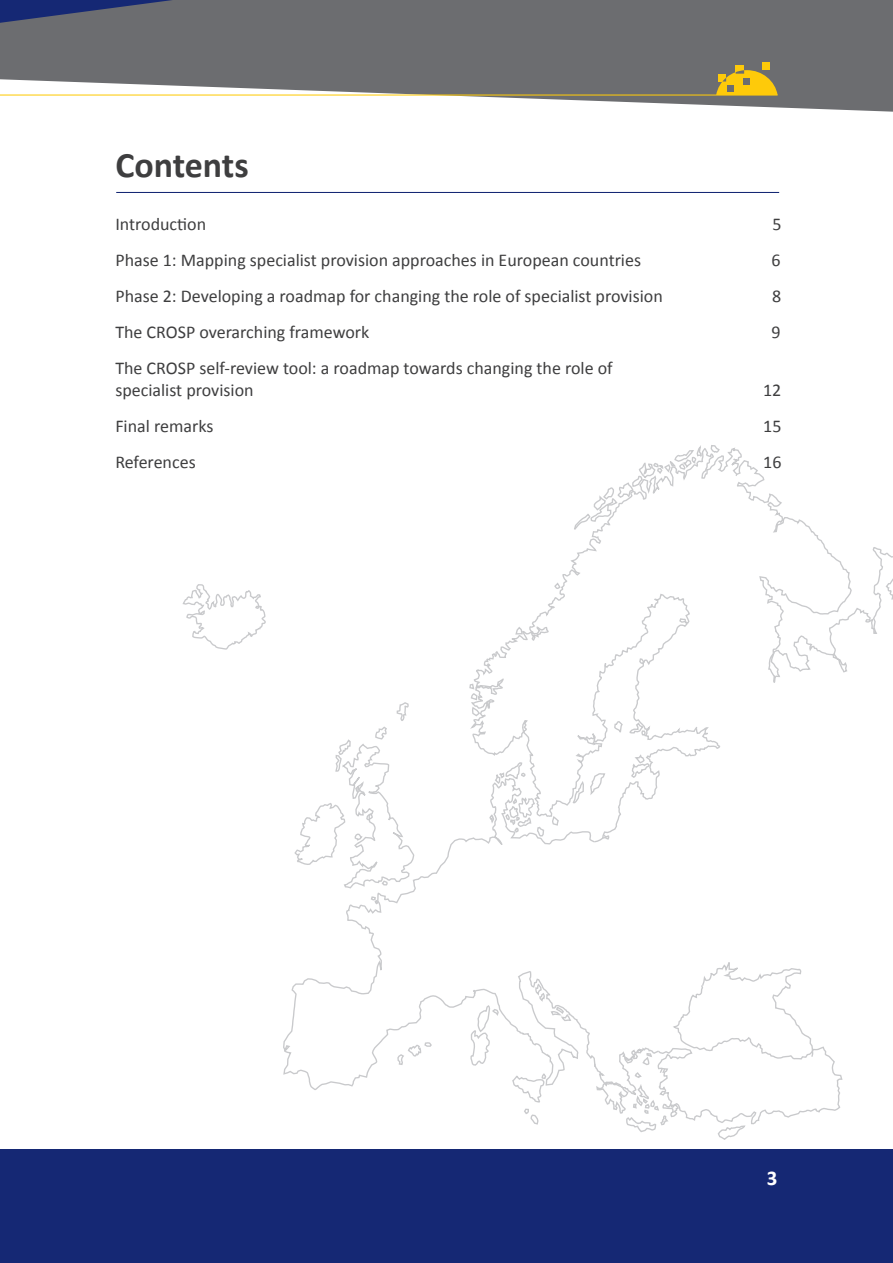
<style>
.page{position:relative;width:893px;height:1263px;background:#fff}
.page>*{position:absolute;margin:0;border:0;box-sizing:border-box;transform-origin:0 0}
.t1{font:700 36px "Calibri";color:#3e3e3f}
.t2{font:700 21px "Calibri";color:#fff}
.t3{font:18px/22.5px "Calibri";color:#3e3e3f}
</style>
<div class="page">
<hr style="left:116px;top:192px;width:663px;height:1px;background:#152874">
<svg style="left:0;top:0;width:893px;height:112px;background:#828385"></svg>
<svg style="left:0;top:0;width:173px;height:23px;background:#404a71"></svg>
<hr style="left:0;top:95px;width:778px;height:1px;background:#feca0a">
<div style="left:762px;top:62px;width:8px;height:8px;background:#feca0a"></div>
<div style="left:736px;top:65px;width:8px;height:9px;background:#feca0a"></div>
<svg style="left:716px;top:70px;width:62px;height:25px;background:#d2ae28"></svg>
<svg style="left:182px;top:584px;width:84px;height:66px"></svg>
<svg style="left:469px;top:683px;width:12px;height:34px"></svg>
<svg style="left:315px;top:702px;width:94px;height:115px"></svg>
<svg style="left:523px;top:962px;width:320px;height:178px"></svg>
<svg style="left:283px;top:817px;width:296px;height:275px"></svg>
<svg style="left:488px;top:445px;width:405px;height:409px"></svg>
<div style="left:0;top:1150px;width:893px;height:113px;background:#152874"></div>
<h1 class="t1" style="left:115px;top:143px;width:135px">Contents</h1>
<p class="t3" style="left:115px;top:212px;width:92px">Introduction</p>
<p class="t3" style="left:772px;top:212px;width:11px">5</p>
<p class="t3" style="left:115px;top:248px;width:527px">Phase 1: Mapping specialist provision approaches in European countries</p>
<p class="t3" style="left:772px;top:248px;width:11px">6</p>
<p class="t3" style="left:115px;top:284px;width:549px">Phase 2: Developing a roadmap for changing the role of specialist provision</p>
<p class="t3" style="left:772px;top:284px;width:11px">8</p>
<p class="t3" style="left:115px;top:320px;width:256px">The CROSP overarching framework</p>
<p class="t3" style="left:771px;top:320px;width:11px">9</p>
<p class="t3" style="left:115px;top:356px;width:499px">The CROSP self-review tool: a roadmap towards changing the role of specialist provision</p>
<p class="t3" style="left:763px;top:378px;width:20px">12</p>
<p class="t3" style="left:115px;top:414px;width:100px">Final remarks</p>
<p class="t3" style="left:763px;top:414px;width:20px">15</p>
<p class="t3" style="left:115px;top:450px;width:82px">References</p>
<p class="t3" style="left:763px;top:450px;width:20px">16</p>
<p class="t2" style="left:767px;top:1165px;width:12px">3</p>
</div>
